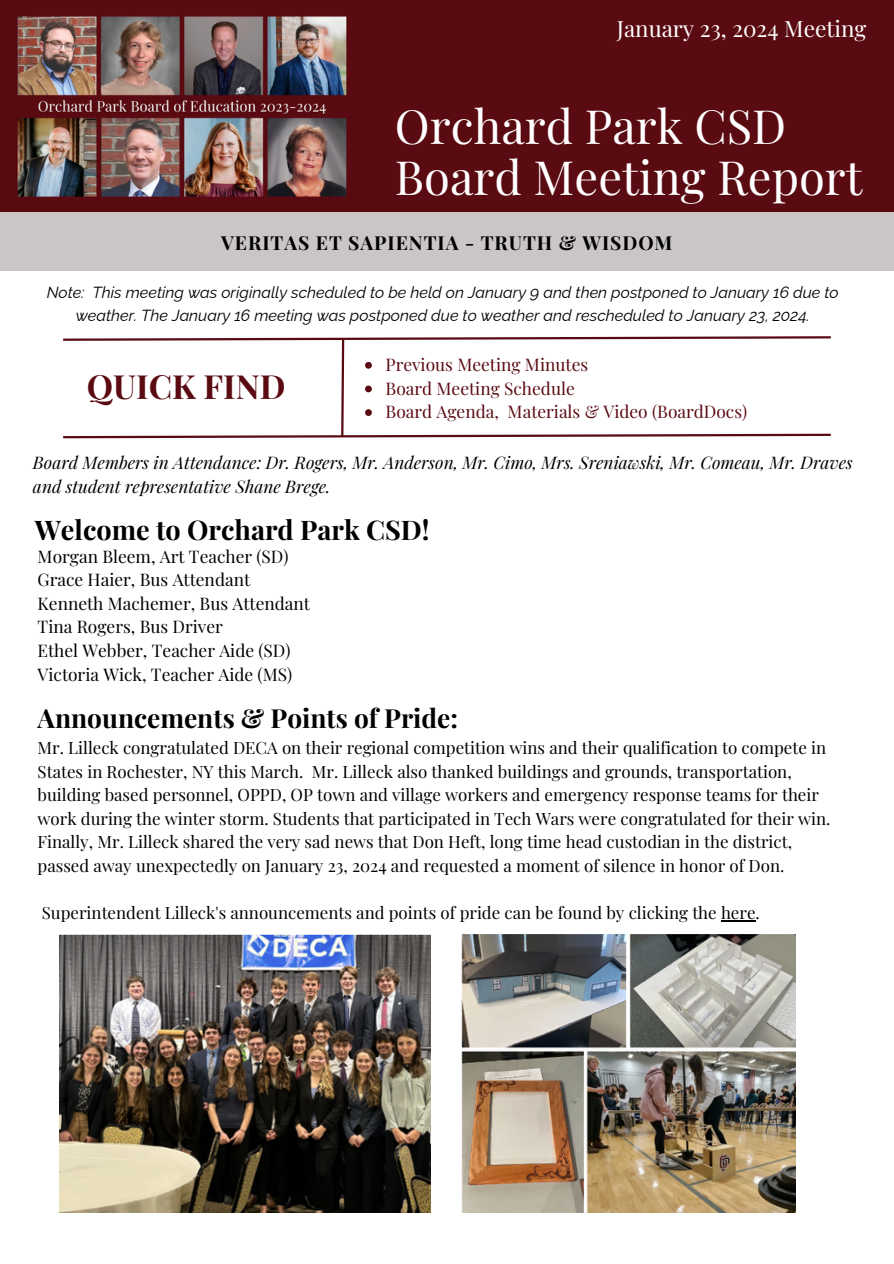
<style>
.page{position:relative;width:894px;height:1264px;background:#fff}
.page>*{position:absolute;margin:0;border:0;box-sizing:border-box;transform-origin:0 0}
.t1{font:47.1px/50.7px "Playfair Display";color:#fff}
.t2{font:700 33.15px "Playfair Display";color:#5a0a11}
.t3{font:700 27px "Playfair Display";color:#000}
.t4{font:700 26.25px "Playfair Display";color:#000}
.t5{font:22.5px "Playfair Display";color:#fff}
.t6{font:700 19.35px "Playfair Display";letter-spacing:.05em;color:#000}
.t7{font:17.25px "Playfair Display";color:#000}
.t8{font:italic 17.25px/23.7px "Playfair Display";color:#000}
.t9{font:17.25px "Playfair Display";color:#5a0a11}
.t10{font:16.95px/23.7px "Playfair Display";color:#000}
.t11{font:italic 16.05px/22.5px "Raleway";color:#000;text-align:center}
</style>
<div class="page">
<div style="left:0;top:0;width:893px;height:213px;background:#5a0a11"></div>
<img style="left:17px;top:16px;width:331px;height:181px">
<div style="left:0;top:213px;width:893px;height:58px;background:#cbc6c6"></div>
<img style="left:60px;top:934px;width:370px;height:278px">
<img style="left:461px;top:934px;width:333px;height:278px">
<svg style="left:63px;top:336px;width:768px;height:103px"></svg>
<hr style="left:720px;top:920px;width:35px;height:1px;background:#000">
<p class="t5" style="left:616px;top:12px;width:251px">January 23, 2024 Meeting</p>
<p class="t1" style="left:395px;top:99px;width:469px">Orchard Park CSD<br>Board Meeting Report</p>
<p class="t6" style="left:221px;top:229px;width:452px">VERITAS ET SAPIENTIA - TRUTH &amp; WISDOM</p>
<p class="t11" style="left:47px;top:281px;width:793px">Note: This meeting was originally scheduled to be held on January 9 and then postponed to January 16 due to weather. The January 16 meeting was postponed due to weather and rescheduled to January 23, 2024.</p>
<p class="t9" style="left:385px;top:352px;width:204px">Previous Meeting Minutes</p>
<h3 class="t9" style="left:385px;top:376px;width:191px">Board Meeting Schedule</h3>
<p class="t9" style="left:385px;top:399px;width:363px">Board Agenda, Materials &amp; Video (BoardDocs)</p>
<p class="t8" style="left:33px;top:450px;width:821px">Board Members in Attendance: Dr. Rogers, Mr. Anderson, Mr. Cimo, Mrs. Sreniawski, Mr. Comeau, Mr. Draves and student representative Shane Brege.</p>
<p class="t3" style="left:35px;top:510px;width:396px">Welcome to Orchard Park CSD!</p>
<p class="t2" style="left:87px;top:363px;width:200px">QUICK FIND</p>
<h5 class="t7" style="left:38px;top:544px;width:252px">Morgan Bleem, Art Teacher (SD)</h5>
<p class="t7" style="left:38px;top:567px;width:214px">Grace Haier, Bus Attendant</p>
<p class="t7" style="left:38px;top:591px;width:274px">Kenneth Machemer, Bus Attendant</p>
<p class="t7" style="left:38px;top:614px;width:187px">Tina Rogers, Bus Driver</p>
<p class="t7" style="left:38px;top:638px;width:254px">Ethel Webber, Teacher Aide (SD)</p>
<h2 class="t7" style="left:38px;top:662px;width:256px">Victoria Wick, Teacher Aide (MS)</h2>
<p class="t4" style="left:38px;top:699px;width:422px">Announcements &amp; Points of Pride:</p>
<p class="t10" style="left:38px;top:735px;width:794px">Mr. Lilleck congratulated DECA on their regional competition wins and their qualification to compete in States in Rochester, NY this March. Mr. Lilleck also thanked buildings and grounds, transportation, building based personnel, OPPD, OP town and village workers and emergency response teams for their work during the winter storm. Students that participated in Tech Wars were congratulated for their win.</p>
<p class="t10" style="left:38px;top:829px;width:755px">Finally, Mr. Lilleck shared the very sad news that Don Heft, long time head custodian in the district, passed away unexpectedly on January 23, 2024 and requested a moment of silence in honor of Don.</p>
<p class="t10" style="left:42px;top:900px;width:719px">Superintendent Lilleck's announcements and points of pride can be found by clicking the here.</p>
</div>
